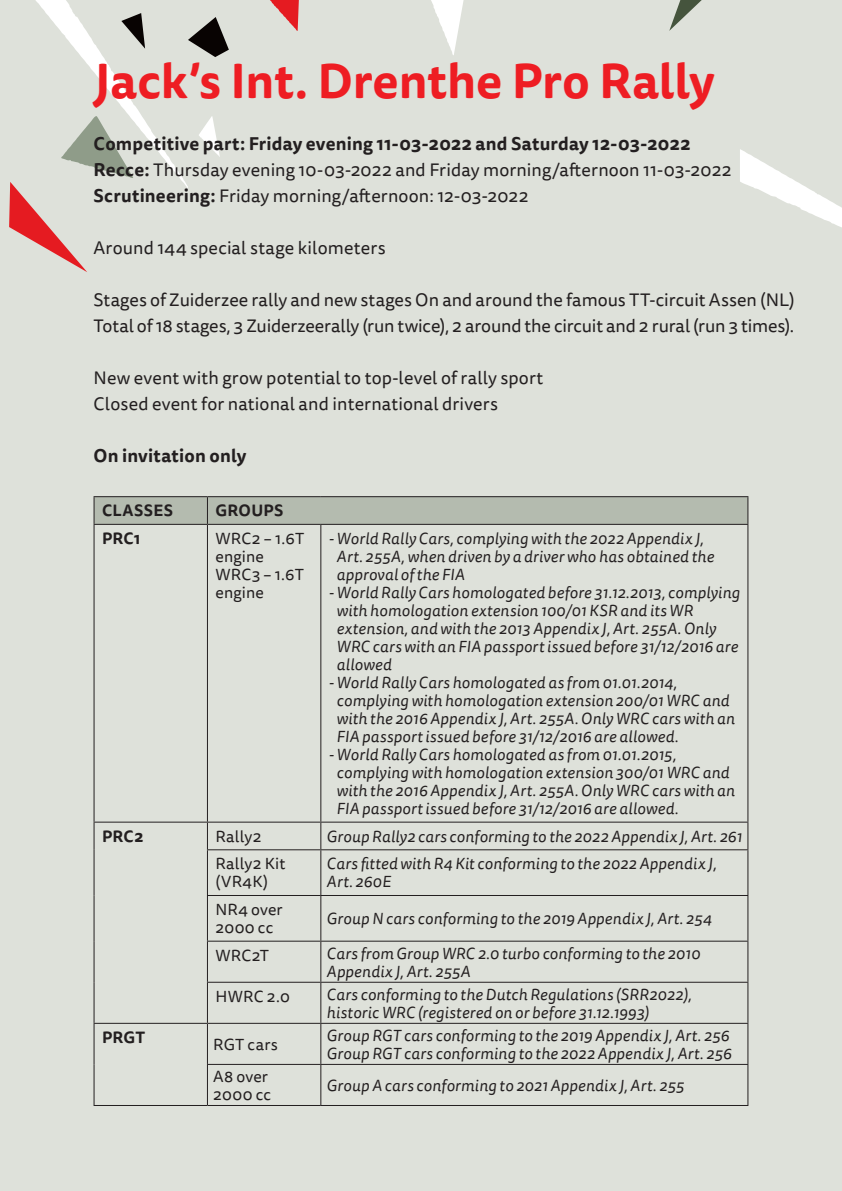
<style>
.page{position:relative;width:842px;height:1191px;background:#dee1da}
.page>*{position:absolute;margin:0;border:0;box-sizing:border-box;transform-origin:0 0}
.t1{font:700 48px "Tisa Sans Pro";color:#ee1d23}
.t2{font:18px/26px "Tisa Sans Pro";letter-spacing:.005em;color:#231f20}
.t3{font:700 18px "Tisa Sans Pro";letter-spacing:.01em;color:#231f20}
.t4{font:italic 16px/18px "Tisa Sans Pro";letter-spacing:.015em;color:#231f20}
.t5{font:16px/18px "Tisa Sans Pro";letter-spacing:.015em;color:#231f20}
.t6{font:700 16px "Tisa Sans Pro";letter-spacing:.02em;color:#231f20}
.s1{font-weight:700}
</style>
<div class="page">
<svg style="left:270px;top:0;width:29px;height:31px"></svg>
<svg style="left:431px;top:0;width:33px;height:55px"></svg>
<svg style="left:9px;top:0;width:220px;height:272px"></svg>
<svg style="left:669px;top:0;width:173px;height:227px"></svg>
<svg style="left:94px;top:496px;width:654px;height:28px;background:#adb4a9"></svg>
<hr style="left:94px;top:524px;width:113px;height:1px;background:#231f20">
<hr style="left:94px;top:525px;width:1px;height:296px;background:#231f20">
<hr style="left:207px;top:524px;width:114px;height:1px;background:#231f20">
<hr style="left:207px;top:525px;width:1px;height:296px;background:#231f20">
<hr style="left:321px;top:524px;width:427px;height:1px;background:#231f20">
<hr style="left:320px;top:525px;width:1px;height:296px;background:#231f20">
<hr style="left:747px;top:525px;width:1px;height:296px;background:#231f20">
<hr style="left:94px;top:821px;width:113px;height:1px;background:#231f20">
<svg style="left:94px;top:822px;width:1px;height:27px"></svg>
<hr style="left:207px;top:821px;width:114px;height:1px;background:#231f20">
<svg style="left:207px;top:822px;width:1px;height:27px"></svg>
<hr style="left:321px;top:821px;width:427px;height:1px;background:#231f20">
<svg style="left:320px;top:822px;width:1px;height:27px"></svg>
<svg style="left:747px;top:822px;width:1px;height:27px"></svg>
<hr style="left:94px;top:849px;width:1px;height:46px;background:#231f20">
<hr style="left:207px;top:849px;width:114px;height:1px;background:#231f20">
<hr style="left:207px;top:850px;width:1px;height:45px;background:#231f20">
<hr style="left:321px;top:849px;width:427px;height:1px;background:#231f20">
<hr style="left:320px;top:850px;width:1px;height:45px;background:#231f20">
<hr style="left:747px;top:850px;width:1px;height:45px;background:#231f20">
<hr style="left:94px;top:895px;width:1px;height:46px;background:#231f20">
<hr style="left:207px;top:895px;width:114px;height:1px;background:#231f20">
<hr style="left:207px;top:896px;width:1px;height:44px;background:#231f20">
<hr style="left:321px;top:895px;width:427px;height:1px;background:#231f20">
<hr style="left:320px;top:896px;width:1px;height:44px;background:#231f20">
<hr style="left:747px;top:896px;width:1px;height:44px;background:#231f20">
<hr style="left:94px;top:941px;width:1px;height:41px;background:#231f20">
<hr style="left:207px;top:940px;width:114px;height:1px;background:#231f20">
<hr style="left:207px;top:941px;width:1px;height:40px;background:#231f20">
<hr style="left:321px;top:940px;width:427px;height:1px;background:#231f20">
<hr style="left:320px;top:941px;width:1px;height:40px;background:#231f20">
<hr style="left:747px;top:941px;width:1px;height:40px;background:#231f20">
<hr style="left:94px;top:982px;width:1px;height:40px;background:#231f20">
<hr style="left:207px;top:981px;width:114px;height:1px;background:#231f20">
<hr style="left:207px;top:982px;width:1px;height:40px;background:#231f20">
<hr style="left:321px;top:981px;width:427px;height:1px;background:#231f20">
<hr style="left:320px;top:982px;width:1px;height:40px;background:#231f20">
<hr style="left:747px;top:982px;width:1px;height:40px;background:#231f20">
<hr style="left:94px;top:1022px;width:113px;height:1px;background:#231f20">
<hr style="left:94px;top:1023px;width:1px;height:41px;background:#231f20">
<hr style="left:207px;top:1022px;width:114px;height:1px;background:#231f20">
<hr style="left:207px;top:1023px;width:1px;height:41px;background:#231f20">
<hr style="left:321px;top:1022px;width:427px;height:1px;background:#231f20">
<hr style="left:320px;top:1023px;width:1px;height:41px;background:#231f20">
<hr style="left:747px;top:1023px;width:1px;height:41px;background:#231f20">
<hr style="left:94px;top:1064px;width:1px;height:41px;background:#231f20">
<hr style="left:207px;top:1064px;width:114px;height:1px;background:#231f20">
<hr style="left:207px;top:1065px;width:1px;height:40px;background:#231f20">
<hr style="left:321px;top:1064px;width:427px;height:1px;background:#231f20">
<hr style="left:320px;top:1065px;width:1px;height:40px;background:#231f20">
<hr style="left:747px;top:1065px;width:1px;height:40px;background:#231f20">
<hr style="left:94px;top:1105px;width:113px;height:1px;background:#231f20">
<hr style="left:207px;top:1105px;width:114px;height:1px;background:#231f20">
<hr style="left:321px;top:1105px;width:427px;height:1px;background:#231f20">
<h1 class="t1" style="left:94px;top:46px;width:623px">Jack’s Int. Drenthe Pro Rally</h1>
<p class="t2" style="left:94px;top:131px;width:640px"><span class="s1">Competitive part: Friday evening 11-03-2022 and Saturday 12-03-2022<br>Recce:</span> Thursday evening 10-03-2022 and Friday morning/afternoon 11-03-2022<br><span class="s1">Scrutineering:</span> Friday morning/afternoon: 12-03-2022</p>
<p class="t2" style="left:94px;top:235px;width:294px">Around 144 special stage kilometers</p>
<p class="t2" style="left:94px;top:287px;width:703px">Stages of Zuiderzee rally and new stages On and around the famous TT-circuit Assen (NL)<br>Total of 18 stages, 3 Zuiderzeerally (run twice), 2 around the circuit and 2 rural (run 3 times).</p>
<p class="t2" style="left:94px;top:365px;width:451px">New event with grow potential to top-level of rally sport<br>Closed event for national and international drivers</p>
<p class="t3" style="left:94px;top:442px;width:154px">On invitation only</p>
<p class="t6" style="left:102px;top:499px;width:72px">CLASSES</p>
<p class="t6" style="left:215px;top:499px;width:70px">GROUPS</p>
<p class="t6" style="left:102px;top:526px;width:40px">PRC1</p>
<p class="t5" style="left:215px;top:530px;width:90px">WRC2 – 1.6T engine<br>WRC3 – 1.6T engine</p>
<p class="t4" style="left:337px;top:530px;width:379px;text-indent:-8px">- World Rally Cars, complying with the 2022 Appendix J,<br>Art. 255A, when driven by a driver who has obtained the approval of the FIA</p>
<p class="t4" style="left:337px;top:584px;width:405px;text-indent:-8px">- World Rally Cars homologated before 31.12.2013, complying with homologation extension 100/01 KSR and its WR extension, and with the 2013 Appendix J, Art. 255A. Only WRC cars with an FIA passport issued before 31/12/2016 are allowed</p>
<p class="t4" style="left:337px;top:674px;width:400px;text-indent:-8px">- World Rally Cars homologated as from 01.01.2014, complying with homologation extension 200/01 WRC and with the 2016 Appendix J, Art. 255A. Only WRC cars with an FIA passport issued before 31/12/2016 are allowed.</p>
<p class="t4" style="left:337px;top:746px;width:400px;text-indent:-8px">- World Rally Cars homologated as from 01.01.2015, complying with homologation extension 300/01 WRC and with the 2016 Appendix J, Art. 255A. Only WRC cars with an FIA passport issued before 31/12/2016 are allowed.</p>
<p class="t6" style="left:102px;top:824px;width:43px">PRC2</p>
<p class="t5" style="left:215px;top:827px;width:48px">Rally2</p>
<p class="t4" style="left:327px;top:827px;width:417px">Group Rally2 cars conforming to the 2022 Appendix J, Art. 261</p>
<p class="t5" style="left:215px;top:855px;width:72px">Rally2 Kit (VR4K)</p>
<p class="t4" style="left:327px;top:855px;width:391px">Cars fitted with R4 Kit conforming to the 2022 Appendix J,<br>Art. 260E</p>
<p class="t5" style="left:215px;top:901px;width:69px">NR4 over<br>2000 cc</p>
<p class="t4" style="left:327px;top:910px;width:386px">Group N cars conforming to the 2019 Appendix J, Art. 254</p>
<p class="t5" style="left:215px;top:946px;width:55px">WRC2T</p>
<p class="t4" style="left:327px;top:944px;width:375px">Cars from Group WRC 2.0 turbo conforming to the 2010<br>Appendix J, Art. 255A</p>
<p class="t5" style="left:215px;top:987px;width:76px">HWRC 2.0</p>
<p class="t4" style="left:327px;top:985px;width:366px">Cars conforming to the Dutch Regulations (SRR2022), historic WRC (registered on or before 31.12.1993)</p>
<p class="t6" style="left:102px;top:1025px;width:45px">PRGT</p>
<p class="t5" style="left:213px;top:1035px;width:66px">RGT cars</p>
<p class="t4" style="left:327px;top:1026px;width:406px">Group RGT cars conforming to the 2019 Appendix J, Art. 256<br>Group RGT cars conforming to the 2022 Appendix J, Art. 256</p>
<p class="t5" style="left:213px;top:1067px;width:60px">A8 over<br>2000 cc</p>
<p class="t4" style="left:327px;top:1076px;width:359px">Group A cars conforming to 2021 Appendix J, Art. 255</p>
</div>
